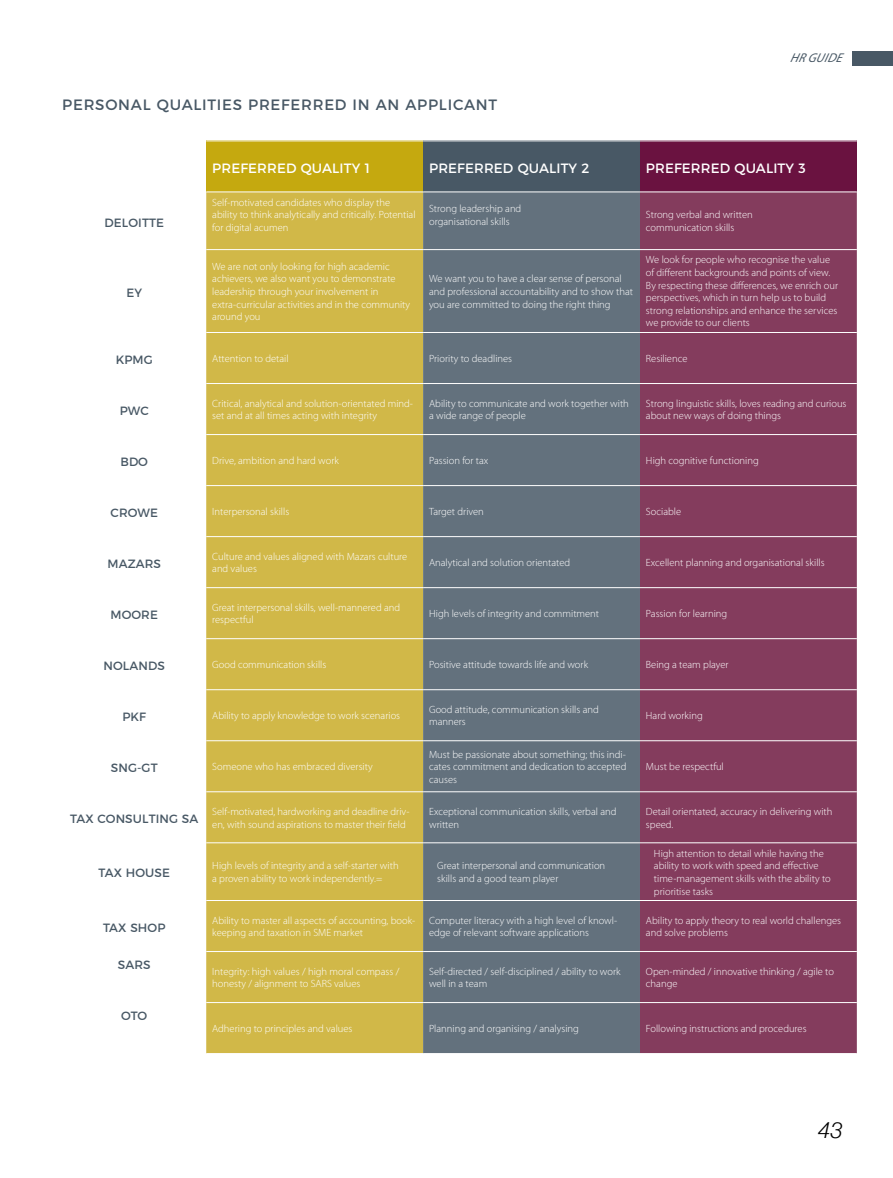
<style>
.page{position:relative;width:893px;height:1178px;background:#fff}
.page>*{position:absolute;margin:0;border:0;box-sizing:border-box;transform-origin:0 0}
.t1{font:italic 300 22.5px "Helvetica Neue";color:#000}
.t2{font:15px "Montserrat";letter-spacing:.05em;color:#485865}
.t3{font:13.5px "Montserrat";letter-spacing:.01em;color:#fff}
.t4{font:italic 12.75px "Myriad Pro";color:#485865}
.t5{font:12px "Montserrat";letter-spacing:.01em;color:#485865}
.t6{font:300 10.5px/12.6px "Myriad Pro";color:#fff}
</style>
<div class="page">
<div style="left:206px;top:141px;width:217px;height:51px;background:#c5a90f"></div>
<div style="left:423px;top:141px;width:217px;height:51px;background:#485865"></div>
<div style="left:640px;top:141px;width:217px;height:51px;background:#6a1240"></div>
<div style="left:206px;top:193px;width:217px;height:860px;background:#d1b848"></div>
<div style="left:423px;top:193px;width:217px;height:860px;background:#63717d"></div>
<div style="left:640px;top:193px;width:217px;height:860px;background:#843c5d"></div>
<hr style="left:206px;top:249px;width:217px;height:1px;background:#fff">
<hr style="left:423px;top:249px;width:217px;height:1px;background:#fff">
<hr style="left:640px;top:249px;width:217px;height:1px;background:#fff">
<hr style="left:206px;top:332px;width:217px;height:1px;background:#fff">
<hr style="left:423px;top:332px;width:217px;height:1px;background:#fff">
<hr style="left:640px;top:332px;width:217px;height:1px;background:#fff">
<hr style="left:206px;top:383px;width:217px;height:1px;background:#fff">
<hr style="left:423px;top:383px;width:217px;height:1px;background:#fff">
<hr style="left:640px;top:383px;width:217px;height:1px;background:#fff">
<hr style="left:206px;top:434px;width:217px;height:1px;background:#fff">
<hr style="left:423px;top:434px;width:217px;height:1px;background:#fff">
<hr style="left:640px;top:434px;width:217px;height:1px;background:#fff">
<hr style="left:206px;top:485px;width:217px;height:1px;background:#fff">
<hr style="left:423px;top:485px;width:217px;height:1px;background:#fff">
<hr style="left:640px;top:485px;width:217px;height:1px;background:#fff">
<hr style="left:206px;top:536px;width:217px;height:1px;background:#fff">
<hr style="left:423px;top:536px;width:217px;height:1px;background:#fff">
<hr style="left:640px;top:536px;width:217px;height:1px;background:#fff">
<hr style="left:206px;top:587px;width:217px;height:1px;background:#fff">
<hr style="left:423px;top:587px;width:217px;height:1px;background:#fff">
<hr style="left:640px;top:587px;width:217px;height:1px;background:#fff">
<hr style="left:206px;top:638px;width:217px;height:1px;background:#fff">
<hr style="left:423px;top:638px;width:217px;height:1px;background:#fff">
<hr style="left:640px;top:638px;width:217px;height:1px;background:#fff">
<hr style="left:206px;top:689px;width:217px;height:1px;background:#fff">
<hr style="left:423px;top:689px;width:217px;height:1px;background:#fff">
<hr style="left:640px;top:689px;width:217px;height:1px;background:#fff">
<hr style="left:206px;top:740px;width:217px;height:1px;background:#fff">
<hr style="left:423px;top:740px;width:217px;height:1px;background:#fff">
<hr style="left:640px;top:740px;width:217px;height:1px;background:#fff">
<hr style="left:206px;top:791px;width:217px;height:1px;background:#fff">
<hr style="left:423px;top:791px;width:217px;height:1px;background:#fff">
<hr style="left:640px;top:791px;width:217px;height:1px;background:#fff">
<hr style="left:206px;top:842px;width:217px;height:1px;background:#fff">
<hr style="left:423px;top:842px;width:217px;height:1px;background:#fff">
<hr style="left:640px;top:842px;width:217px;height:1px;background:#fff">
<hr style="left:206px;top:900px;width:217px;height:1px;background:#fff">
<hr style="left:423px;top:900px;width:217px;height:1px;background:#fff">
<hr style="left:640px;top:900px;width:217px;height:1px;background:#fff">
<hr style="left:206px;top:951px;width:217px;height:1px;background:#fff">
<hr style="left:423px;top:951px;width:217px;height:1px;background:#fff">
<hr style="left:640px;top:951px;width:217px;height:1px;background:#fff">
<hr style="left:206px;top:1002px;width:217px;height:1px;background:#fff">
<hr style="left:423px;top:1002px;width:217px;height:1px;background:#fff">
<hr style="left:640px;top:1002px;width:217px;height:1px;background:#fff">
<div style="left:852px;top:51px;width:41px;height:15px;background:#485865"></div>
<h2 class="t2" style="left:62px;top:93px;width:436px">PERSONAL QUALITIES PREFERRED IN AN APPLICANT</h2>
<p class="t4" style="left:790px;top:49px;width:57px">HRGUIDE</p>
<p class="t5" style="left:104px;top:213px;width:61px">DELOITTE</p>
<p class="t5" style="left:126px;top:283px;width:17px">EY</p>
<p class="t3" style="left:212px;top:157px;width:159px">PREFERRED QUALITY 1</p>
<p class="t3" style="left:429px;top:157px;width:162px">PREFERRED QUALITY 2</p>
<p class="t3" style="left:646px;top:157px;width:161px">PREFERRED QUALITY 3</p>
<p class="t6" style="left:212px;top:196px;width:205px">Self-motivated candidates who display the ability to think analytically and critically. Potential for digital acumen</p>
<p class="t6" style="left:429px;top:202px;width:94px">Strong leadership and organisational skills</p>
<p class="t6" style="left:646px;top:209px;width:108px">Strong verbal and written communication skills</p>
<p class="t6" style="left:212px;top:260px;width:199px">We are not only looking for high academic achievers, we also want you to demonstrate leadership through your involvement in extra-curricular activities and in the community around you</p>
<p class="t6" style="left:429px;top:273px;width:205px">We want you to have a clear sense of personal and professional accountability and to show that you are committed to doing the right thing</p>
<p class="t6" style="left:646px;top:254px;width:194px">We look for people who recognise the value of different backgrounds and points of view.<br>By respecting these differences, we enrich our perspectives, which in turn help us to build strong relationships and enhance the services we provide to our clients</p>
<p class="t5" style="left:116px;top:350px;width:39px">KPMG</p>
<p class="t6" style="left:212px;top:352px;width:78px">Attention to detail</p>
<p class="t6" style="left:429px;top:352px;width:85px">Priority to deadlines</p>
<p class="t6" style="left:646px;top:352px;width:43px">Resilience</p>
<p class="t5" style="left:120px;top:401px;width:30px">PWC</p>
<p class="t6" style="left:212px;top:397px;width:202px">Critical, analytical and solution-orientated mind&shy;set and at all times acting with integrity</p>
<p class="t6" style="left:429px;top:397px;width:201px">Ability to communicate and work together with a wide range of people</p>
<p class="t6" style="left:646px;top:397px;width:202px">Strong linguistic skills, loves reading and curious about new ways of doing things</p>
<p class="t5" style="left:121px;top:452px;width:29px">BDO</p>
<p class="t6" style="left:212px;top:454px;width:128px">Drive, ambition and hard work</p>
<p class="t6" style="left:429px;top:454px;width:61px">Passion for tax</p>
<p class="t6" style="left:646px;top:454px;width:114px">High cognitive functioning</p>
<p class="t5" style="left:111px;top:503px;width:49px">CROWE</p>
<p class="t6" style="left:212px;top:505px;width:79px">Interpersonal skills</p>
<p class="t6" style="left:429px;top:505px;width:56px">Target driven</p>
<p class="t6" style="left:646px;top:505px;width:37px">Sociable</p>
<p class="t5" style="left:107px;top:554px;width:55px">MAZARS</p>
<p class="t6" style="left:212px;top:550px;width:197px">Culture and values aligned with Mazars culture and values</p>
<p class="t6" style="left:429px;top:556px;width:143px">Analytical and solution orientated</p>
<p class="t6" style="left:646px;top:556px;width:180px">Excellent planning and organisational skills</p>
<p class="t5" style="left:111px;top:605px;width:49px">MOORE</p>
<p class="t6" style="left:212px;top:601px;width:189px">Great interpersonal skills, well-mannered and respectful</p>
<p class="t6" style="left:429px;top:607px;width:172px">High levels of integrity and commitment</p>
<p class="t6" style="left:646px;top:607px;width:83px">Passion for learning</p>
<p class="t5" style="left:103px;top:656px;width:63px">NOLANDS</p>
<p class="t6" style="left:212px;top:658px;width:116px">Good communication skills</p>
<p class="t6" style="left:429px;top:658px;width:161px">Positive attitude towards life and work</p>
<p class="t6" style="left:646px;top:658px;width:84px">Being a team player</p>
<p class="t5" style="left:122px;top:707px;width:25px">PKF</p>
<p class="t6" style="left:212px;top:709px;width:189px">Ability to apply knowledge to work scenarios</p>
<p class="t6" style="left:429px;top:703px;width:171px">Good attitude, communication skills and manners</p>
<p class="t6" style="left:646px;top:709px;width:58px">Hard working</p>
<p class="t5" style="left:111px;top:758px;width:48px">SNG-GT</p>
<p class="t6" style="left:212px;top:760px;width:162px">Someone who has embraced diversity</p>
<p class="t6" style="left:429px;top:748px;width:199px;text-align:justify">Must be passionate about something; this indi&shy;cates commitment and dedication to accepted causes</p>
<p class="t6" style="left:646px;top:760px;width:79px">Must be respectful</p>
<p class="t5" style="left:70px;top:809px;width:130px">TAX CONSULTING SA</p>
<p class="t6" style="left:212px;top:805px;width:199px">Self-motivated, hardworking and deadline driv&shy;en, with sound aspirations to master their field</p>
<p class="t6" style="left:429px;top:805px;width:189px">Exceptional communication skills, verbal and written</p>
<p class="t6" style="left:646px;top:805px;width:188px">Detail orientated, accuracy in delivering with speed.</p>
<p class="t5" style="left:98px;top:863px;width:73px">TAX HOUSE</p>
<p class="t6" style="left:212px;top:860px;width:188px">High levels of integrity and a self-starter with a proven ability to work independently.=</p>
<p class="t6" style="left:437px;top:860px;width:169px">Great interpersonal and communication skills and a good team player</p>
<p class="t6" style="left:654px;top:847px;width:178px">High attention to detail while having the ability to work with speed and effective time-management skills with the ability to prioritise tasks</p>
<p class="t5" style="left:103px;top:918px;width:64px">TAX SHOP</p>
<p class="t6" style="left:212px;top:914px;width:204px">Ability to master all aspects of accounting, book&shy;keeping and taxation in SME market</p>
<p class="t6" style="left:429px;top:914px;width:190px">Computer literacy with a high level of knowl&shy;edge of relevant software applications</p>
<p class="t6" style="left:646px;top:914px;width:197px">Ability to apply theory to real world challenges and solve problems</p>
<p class="t5" style="left:118px;top:955px;width:34px">SARS</p>
<p class="t6" style="left:212px;top:965px;width:189px">Integrity: high values / high moral compass / honesty / alignment to SARS values</p>
<p class="t6" style="left:429px;top:965px;width:193px">Self-directed / self-disciplined / ability to work well in a team</p>
<p class="t6" style="left:646px;top:965px;width:190px">Open-minded / innovative thinking / agile to change</p>
<p class="t5" style="left:121px;top:1006px;width:27px">OTO</p>
<p class="t6" style="left:212px;top:1022px;width:142px">Adhering to principles and values</p>
<p class="t6" style="left:429px;top:1022px;width:151px">Planning and organising / analysing</p>
<p class="t6" style="left:646px;top:1022px;width:162px">Following instructions and procedures</p>
<h1 class="t1" style="left:818px;top:1112px;width:27px">43</h1>
</div>
